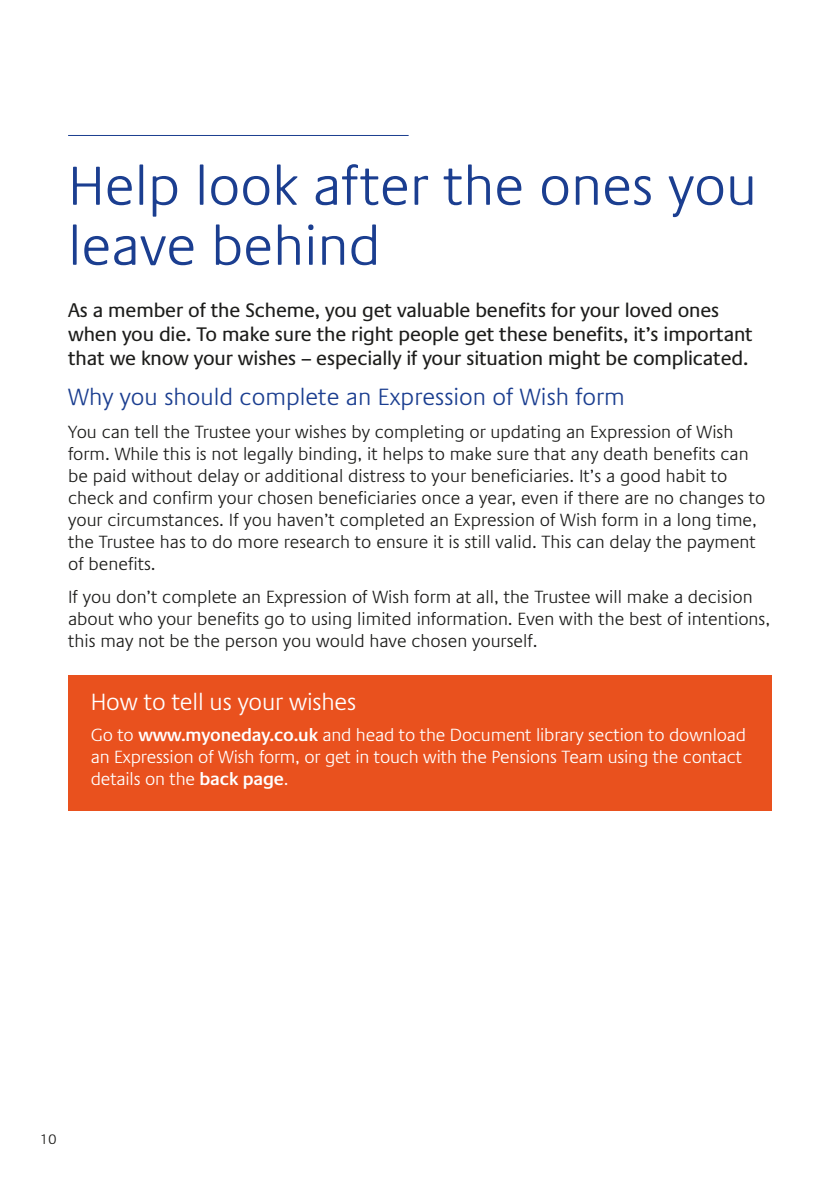
<style>
.page{position:relative;width:840px;height:1191px;background:#fff}
.page>*{position:absolute;margin:0;border:0;box-sizing:border-box;transform-origin:0 0}
.t1{font:300 56px/60px "Praxis LT Pro";color:#1b3e90}
.t2{font:300 24px "Praxis LT Pro";color:#1b3e90}
.t3{font:300 24px "Praxis LT Pro";letter-spacing:-.01em;color:#fff}
.t4{font:20px/24px "Praxis LT Pro";letter-spacing:-.01em;color:#1d1d1b}
.t5{font:300 18px/22px "Praxis LT Pro";color:#1d1d1b}
.t6{font:300 18px/22px "Praxis LT Pro";letter-spacing:-.01em;color:#fff}
.t7{font:300 14px "Praxis LT Pro";color:#1d1d1b}
.s1{font-weight:600}
</style>
<div class="page">
<hr style="left:68px;top:135px;width:340px;height:1px;background:#1b3e90">
<div style="left:68px;top:675px;width:703px;height:135px;background:#e9511e"></div>
<h1 class="t1" style="left:68px;top:156px;width:690px">Help look after the ones you leave behind</h1>
<p class="t4" style="left:68px;top:298px;width:686px">As a member of the Scheme, you get valuable benefits for your loved ones when you die. To make sure the right people get these benefits, it’s important that we know your wishes – especially if your situation might be complicated.</p>
<h2 class="t2" style="left:68px;top:382px;width:558px">Why you should complete an Expression of Wish form</h2>
<p class="t5" style="left:68px;top:421px;width:698px">You can tell the Trustee your wishes by completing or updating an Expression of Wish form. While this is not legally binding, it helps to make sure that any death benefits can be paid without delay or additional distress to your beneficiaries. It’s a good habit to check and confirm your chosen beneficiaries once a year, even if there are no changes to your circumstances. If you haven’t completed an Expression of Wish form in a long time, the Trustee has to do more research to ensure it is still valid. This can delay the payment of benefits.</p>
<p class="t5" style="left:68px;top:586px;width:703px">If you don’t complete an Expression of Wish form at all, the Trustee will make a decision about who your benefits go to using limited information. Even with the best of intentions, this may not be the person you would have chosen yourself.</p>
<h2 class="t3" style="left:91px;top:688px;width:267px">How to tell us your wishes</h2>
<p class="t6" style="left:91px;top:723px;width:656px">Go to <span class="s1">www.myoneday.co.uk</span> and head to the Document library section to download an Expression of Wish form, or get in touch with the Pensions Team using the contact details on the <span class="s1">back page</span>.</p>
<p class="t7" style="left:39px;top:1131px;width:19px">10</p>
</div>
